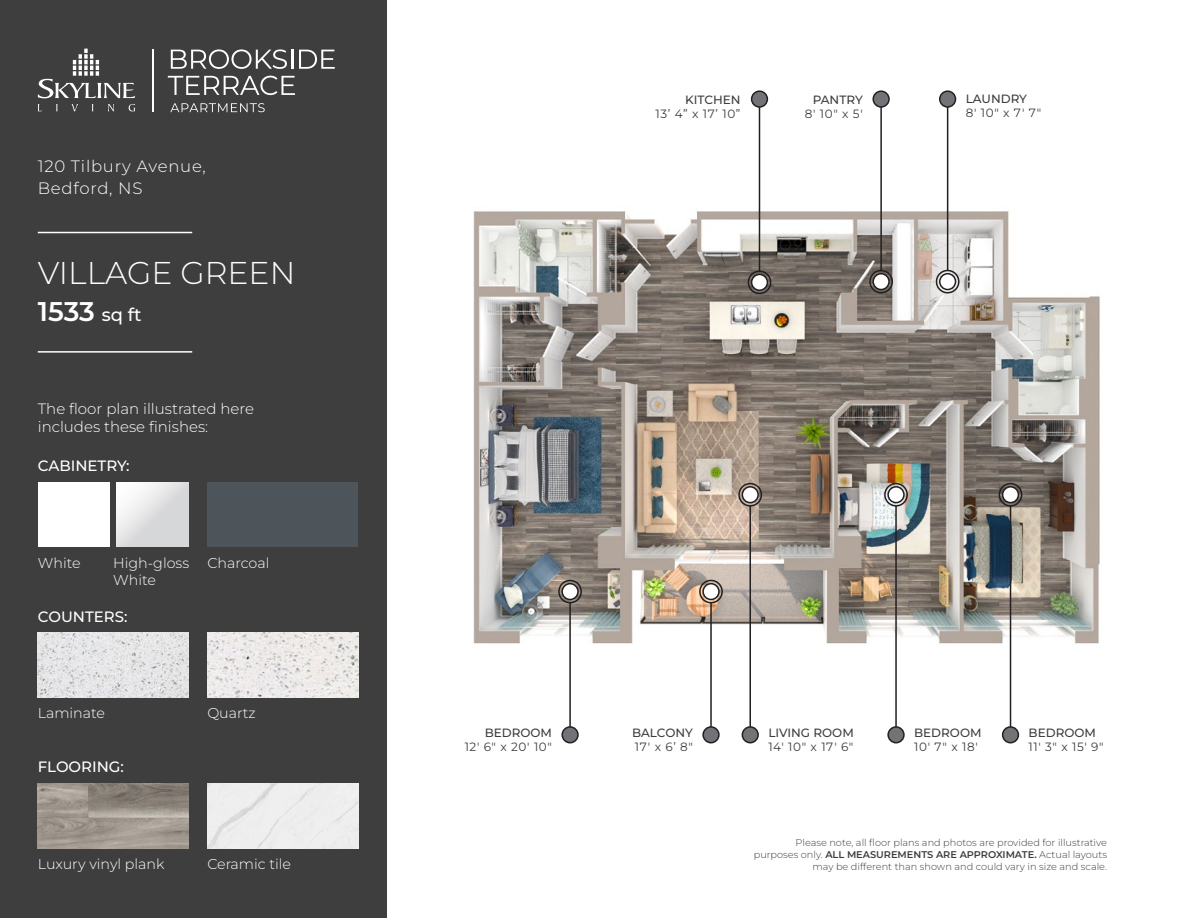
<style>
.page{position:relative;width:1188px;height:918px;background:#fff}
.page>*{position:absolute;margin:0;border:0;box-sizing:border-box;transform-origin:0 0}
.t1{font:300 31.5px "Montserrat";color:#fff}
.t2{font:600 27px "Montserrat";color:#fff}
.t3{font:300 16.5px "Montserrat";letter-spacing:.045em;color:#fff}
.t4{font:300 15px/18px "Montserrat";color:#fff}
.t5{font:500 15px "Montserrat";color:#fff}
.t6{font:300 14.25px "Montserrat";color:#fff}
.t7{font:12px "Montserrat";letter-spacing:.05em;color:#3e3e3f}
.t8{font:500 12px "Montserrat";color:#3e3e3f}
.t9{font:300 9.75px "Montserrat";color:#3e3e3f}
.t10{font:600 9.75px "Montserrat";color:#3e3e3f}
.s1{font-weight:500;font-size:18px}
.s2{font-weight:300}
</style>
<div class="page">
<img style="left:473px;top:93px;width:627px;height:651px">
<div style="left:0;top:0;width:386px;height:918px;background:#3e3e3f"></div>
<div style="left:562px;top:584px;width:16px;height:15px;background:#fff;border-radius:50%"></div>
<div style="left:561px;top:583px;width:18px;height:17px;border:2px solid #231f20;border-radius:50%"></div>
<div style="left:562px;top:727px;width:16px;height:16px;background:#727376;border-radius:50%"></div>
<div style="left:561px;top:726px;width:18px;height:17px;border:2px solid #231f20;border-radius:50%"></div>
<div style="left:558px;top:580px;width:24px;height:23px;border:2px solid #231f20;border-radius:50%"></div>
<hr style="left:569px;top:603px;width:2px;height:124px;background:#231f20">
<div style="left:703px;top:584px;width:16px;height:15px;background:#fff;border-radius:50%"></div>
<div style="left:702px;top:583px;width:18px;height:17px;border:2px solid #231f20;border-radius:50%"></div>
<div style="left:703px;top:727px;width:16px;height:16px;background:#727376;border-radius:50%"></div>
<div style="left:702px;top:726px;width:18px;height:17px;border:2px solid #231f20;border-radius:50%"></div>
<div style="left:699px;top:580px;width:24px;height:23px;border:2px solid #231f20;border-radius:50%"></div>
<hr style="left:710px;top:603px;width:2px;height:124px;background:#231f20">
<div style="left:742px;top:487px;width:16px;height:16px;background:#fff;border-radius:50%"></div>
<div style="left:742px;top:486px;width:17px;height:17px;border:2px solid #231f20;border-radius:50%"></div>
<div style="left:742px;top:727px;width:16px;height:16px;background:#727376;border-radius:50%"></div>
<div style="left:742px;top:726px;width:17px;height:17px;border:2px solid #231f20;border-radius:50%"></div>
<div style="left:738px;top:483px;width:24px;height:24px;border:2px solid #231f20;border-radius:50%"></div>
<hr style="left:749px;top:506px;width:2px;height:221px;background:#231f20">
<div style="left:888px;top:487px;width:16px;height:16px;background:#fff;border-radius:50%"></div>
<div style="left:887px;top:486px;width:18px;height:17px;border:2px solid #231f20;border-radius:50%"></div>
<div style="left:888px;top:727px;width:16px;height:16px;background:#727376;border-radius:50%"></div>
<div style="left:887px;top:726px;width:18px;height:17px;border:2px solid #231f20;border-radius:50%"></div>
<div style="left:884px;top:483px;width:24px;height:24px;border:2px solid #231f20;border-radius:50%"></div>
<hr style="left:895px;top:506px;width:2px;height:221px;background:#231f20">
<div style="left:1003px;top:487px;width:15px;height:16px;background:#fff;border-radius:50%"></div>
<div style="left:1002px;top:486px;width:17px;height:17px;border:2px solid #231f20;border-radius:50%"></div>
<div style="left:1003px;top:727px;width:15px;height:16px;background:#727376;border-radius:50%"></div>
<div style="left:1002px;top:726px;width:17px;height:17px;border:2px solid #231f20;border-radius:50%"></div>
<div style="left:999px;top:483px;width:23px;height:24px;border:2px solid #231f20;border-radius:50%"></div>
<hr style="left:1010px;top:506px;width:1px;height:221px;background:#231f20">
<div style="left:752px;top:274px;width:15px;height:16px;background:#fff;border-radius:50%"></div>
<div style="left:751px;top:274px;width:17px;height:17px;border:2px solid #231f20;border-radius:50%"></div>
<div style="left:752px;top:91px;width:15px;height:16px;background:#727376;border-radius:50%"></div>
<div style="left:751px;top:90px;width:17px;height:18px;border:2px solid #231f20;border-radius:50%"></div>
<div style="left:748px;top:270px;width:23px;height:24px;border:2px solid #231f20;border-radius:50%"></div>
<hr style="left:759px;top:107px;width:1px;height:164px;background:#231f20">
<div style="left:940px;top:274px;width:16px;height:16px;background:#fff;border-radius:50%"></div>
<div style="left:939px;top:273px;width:17px;height:17px;border:2px solid #231f20;border-radius:50%"></div>
<div style="left:940px;top:91px;width:16px;height:16px;background:#727376;border-radius:50%"></div>
<div style="left:939px;top:90px;width:17px;height:18px;border:2px solid #231f20;border-radius:50%"></div>
<div style="left:936px;top:270px;width:24px;height:24px;border:2px solid #231f20;border-radius:50%"></div>
<hr style="left:947px;top:107px;width:1px;height:163px;background:#231f20">
<div style="left:873px;top:274px;width:16px;height:16px;background:#fff;border-radius:50%"></div>
<div style="left:872px;top:273px;width:18px;height:17px;border:2px solid #231f20;border-radius:50%"></div>
<div style="left:873px;top:91px;width:16px;height:16px;background:#727376;border-radius:50%"></div>
<div style="left:872px;top:90px;width:18px;height:18px;border:2px solid #231f20;border-radius:50%"></div>
<div style="left:869px;top:270px;width:24px;height:24px;border:2px solid #231f20;border-radius:50%"></div>
<hr style="left:880px;top:107px;width:2px;height:163px;background:#231f20">
<div style="left:38px;top:482px;width:150px;height:65px;background:#fff"></div>
<svg style="left:171px;top:49px;width:122px;height:20px"></svg>
<svg style="left:299px;top:50px;width:36px;height:19px"></svg>
<svg style="left:168px;top:76px;width:127px;height:19px"></svg>
<svg style="left:38px;top:104px;width:4px;height:7px"></svg>
<svg style="left:56px;top:104px;width:2px;height:7px"></svg>
<svg style="left:72px;top:104px;width:6px;height:7px"></svg>
<svg style="left:108px;top:104px;width:6px;height:7px"></svg>
<svg style="left:129px;top:104px;width:6px;height:7px"></svg>
<svg style="left:38px;top:49px;width:97px;height:49px"></svg>
<svg style="left:170px;top:103px;width:95px;height:9px"></svg>
<hr style="left:152px;top:49px;width:2px;height:62px;background:#fff">
<hr style="left:38px;top:232px;width:154px;height:1px;background:#fff">
<hr style="left:38px;top:351px;width:154px;height:2px;background:#fff">
<img style="left:38px;top:633px;width:150px;height:65px">
<img style="left:38px;top:783px;width:150px;height:65px">
<div style="left:207px;top:482px;width:151px;height:65px;background:#4d545a"></div>
<img style="left:207px;top:633px;width:151px;height:65px">
<div style="left:207px;top:783px;width:151px;height:65px;background:#eee"></div>
<svg style="left:116px;top:482px;width:72px;height:65px"></svg>
<div style="left:111px;top:481px;width:5px;height:69px;background:#3e3e3f"></div>
<p class="t3" style="left:38px;top:155px;width:170px">120 Tilbury Avenue,</p>
<p class="t3" style="left:38px;top:177px;width:106px">Bedford, NS</p>
<p class="t1" style="left:38px;top:252px;width:259px">VILLAGE GREEN</p>
<p class="t2" style="left:38px;top:293px;width:105px">1533 <span class="s1">sq ft</span></p>
<p class="t4" style="left:38px;top:399px;width:218px">The floor plan illustrated here includes these finishes:</p>
<p class="t5" style="left:38px;top:456px;width:93px">CABINETRY:</p>
<p class="t6" style="left:38px;top:553px;width:44px">White</p>
<p class="t6" style="left:113px;top:553px;width:78px">High-gloss</p>
<p class="t6" style="left:113px;top:570px;width:44px">White</p>
<p class="t5" style="left:38px;top:606px;width:91px">COUNTERS:</p>
<p class="t6" style="left:207px;top:553px;width:64px">Charcoal</p>
<p class="t6" style="left:38px;top:704px;width:69px">Laminate</p>
<p class="t5" style="left:38px;top:757px;width:88px">FLOORING:</p>
<p class="t6" style="left:207px;top:704px;width:50px">Quartz</p>
<p class="t6" style="left:38px;top:854px;width:128px">Luxury vinyl plank</p>
<p class="t6" style="left:207px;top:854px;width:85px">Ceramic tile</p>
<p class="t8" style="left:685px;top:92px;width:57px">KITCHEN</p>
<p class="t7" style="left:655px;top:106px;width:87px">13’ 4” x 17’ 10”</p>
<p class="t8" style="left:813px;top:92px;width:52px">PANTRY</p>
<p class="t7" style="left:805px;top:106px;width:60px">8' 10" x 5'</p>
<p class="t8" style="left:966px;top:90px;width:63px">LAUNDRY</p>
<p class="t7" style="left:966px;top:105px;width:77px">8' 10" x 7' 7"</p>
<p class="t8" style="left:485px;top:724px;width:69px">BEDROOM</p>
<p class="t7" style="left:465px;top:739px;width:89px">12' 6" x 20' 10"</p>
<p class="t8" style="left:632px;top:724px;width:62px">BALCONY</p>
<p class="t7" style="left:635px;top:739px;width:60px">17' x 6’ 8"</p>
<p class="t8" style="left:768px;top:724px;width:87px">LIVING ROOM</p>
<p class="t7" style="left:768px;top:739px;width:87px">14' 10" x 17' 6"</p>
<p class="t8" style="left:914px;top:724px;width:69px">BEDROOM</p>
<p class="t7" style="left:914px;top:739px;width:65px">10' 7" x 18'</p>
<p class="t8" style="left:1029px;top:724px;width:69px">BEDROOM</p>
<p class="t7" style="left:1029px;top:739px;width:77px">11' 3" x 15' 9"</p>
<p class="t9" style="left:796px;top:836px;width:313px">Please note, all floor plans and photos are provided for illustrative</p>
<p class="t10" style="left:754px;top:848px;width:355px"><span class="s2">purposes only.</span> ALL MEASUREMENTS ARE APPROXIMATE. <span class="s2">Actual layouts</span></p>
<p class="t9" style="left:812px;top:860px;width:296px">may be different than shown and could vary in size and scale.</p>
</div>
